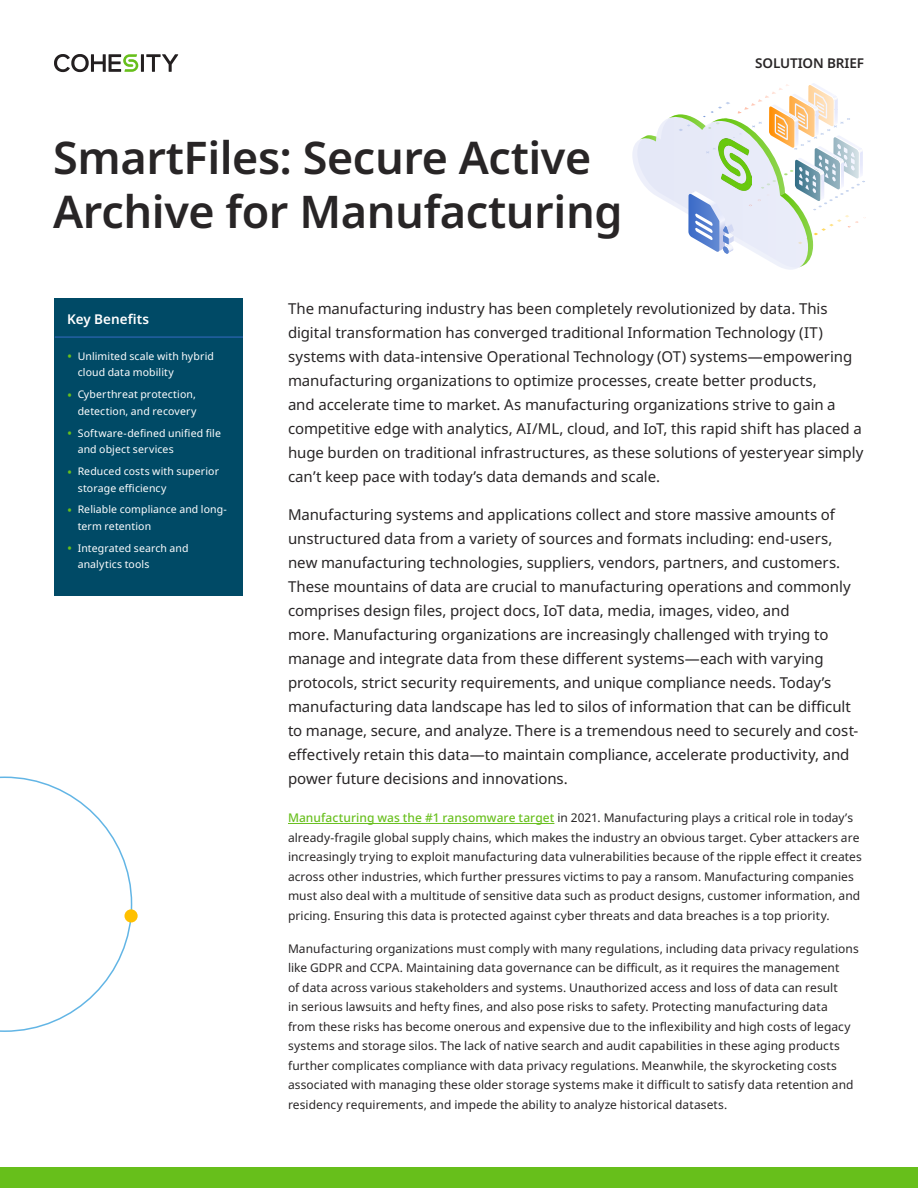
<style>
.page{position:relative;width:918px;height:1188px;background:#fff}
.page>*{position:absolute;margin:0;border:0;box-sizing:border-box;transform-origin:0 0}
.Title_1{font:600 45px/54px "Noto Sans";letter-spacing:-.01em;color:#282526}
.Intro_Text{font:15px/24px "Noto Sans";letter-spacing:-.005em;color:#282526}
.t1{font:600 13.5px "Noto Sans";letter-spacing:-.01em;color:#282526}
.Sidebar_title{font:600 13.5px "Noto Sans";letter-spacing:.005em;color:#fff}
.Body{font:12px/19.5px "Noto Sans";letter-spacing:.005em;color:#282526}
.t2{font:10.5px/16.5px "Noto Sans";letter-spacing:.01em;color:#fff}
.s1{font-size:13.5px;color:#67bf1b}
.s2{font-weight:500;color:#6ac020}
</style>
<div class="page">
<svg style="left:0;top:777px;width:132px;height:255px"></svg>
<hr style="left:288px;top:823px;width:266px;height:1px;background:#6ac020">
<div style="left:0;top:1167px;width:918px;height:21px;background:#67bf1b"></div>
<div style="left:125px;top:909px;width:13px;height:13px;background:#ffc000;border-radius:50%"></div>
<hr style="left:141px;top:54px;width:3px;height:18px;background:#231f20">
<svg style="left:146px;top:54px;width:32px;height:18px"></svg>
<svg style="left:54px;top:54px;width:84px;height:18px"></svg>
<div style="left:54px;top:298px;width:189px;height:297px;background:#004a66"></div>
<hr style="left:55px;top:337px;width:188px;height:1px;background:#376bc3">
<svg style="left:632px;top:83px;width:234px;height:187px"></svg>
<img style="left:718px;top:138px;width:34px;height:52px">
<p class="Title_1" style="left:53px;top:132px;width:571px">SmartFiles: Secure Active<br>Archive for Manufacturing</p>
<p class="t1" style="left:755px;top:54px;width:110px">SOLUTION BRIEF</p>
<p class="Sidebar_title" style="left:67px;top:309px;width:83px">Key Benefits</p>
<p class="t2" style="left:78px;top:348px;width:138px;text-indent:-10px"><span class="s1">•</span> Unlimited scale with hybrid cloud data mobility</p>
<p class="t2" style="left:67px;top:386px;width:131px;text-align:right"><span class="s1">•</span> Cyberthreat protection, detection, and recovery</p>
<p class="t2" style="left:78px;top:425px;width:145px;text-indent:-10px"><span class="s1">•</span> Software-defined unified file and object services</p>
<p class="t2" style="left:78px;top:463px;width:143px;text-indent:-10px"><span class="s1">•</span> Reduced costs with superior storage efficiency</p>
<p class="t2" style="left:78px;top:502px;width:151px;text-indent:-10px"><span class="s1">•</span> Reliable compliance and long&shy;term retention</p>
<p class="t2" style="left:78px;top:540px;width:112px;text-indent:-10px"><span class="s1">•</span> Integrated search and analytics tools</p>
<p class="Intro_Text" style="left:288px;top:297px;width:577px">The manufacturing industry has been completely revolutionized by data. This digital transformation has converged traditional Information Technology (IT) systems with data-intensive Operational Technology (OT) systems—empowering manufacturing organizations to optimize processes, create better products,<br>and accelerate time to market. As manufacturing organizations strive to gain a competitive edge with analytics, AI/ML, cloud, and IoT, this rapid shift has placed a huge burden on traditional infrastructures, as these solutions of yesteryear simply can’t keep pace with today’s data demands and scale.</p>
<p class="Intro_Text" style="left:288px;top:503px;width:572px">Manufacturing systems and applications collect and store massive amounts of unstructured data from a variety of sources and formats including: end-users, new manufacturing technologies, suppliers, vendors, partners, and customers.<br>These mountains of data are crucial to manufacturing operations and commonly comprises design files, project docs, IoT data, media, images, video, and<br>more. Manufacturing organizations are increasingly challenged with trying to manage and integrate data from these different systems—each with varying protocols, strict security requirements, and unique compliance needs. Today’s manufacturing data landscape has led to silos of information that can be difficult to manage, secure, and analyze. There is a tremendous need to securely and cost&shy;effectively retain this data—to maintain compliance, accelerate productivity, and power future decisions and innovations.</p>
<p class="Body" style="left:288px;top:808px;width:575px"><span class="s2">Manufacturing was the #1 ransomware target</span> in 2021. Manufacturing plays a critical role in today’s already-fragile global supply chains, which makes the industry an obvious target. Cyber attackers are increasingly trying to exploit manufacturing data vulnerabilities because of the ripple effect it creates across other industries, which further pressures victims to pay a ransom. Manufacturing companies must also deal with a multitude of sensitive data such as product designs, customer information, and pricing. Ensuring this data is protected against cyber threats and data breaches is a top priority.</p>
<p class="Body" style="left:288px;top:939px;width:572px">Manufacturing organizations must comply with many regulations, including data privacy regulations like GDPR and CCPA. Maintaining data governance can be difficult, as it requires the management<br>of data across various stakeholders and systems. Unauthorized access and loss of data can result<br>in serious lawsuits and hefty fines, and also pose risks to safety. Protecting manufacturing data<br>from these risks has become onerous and expensive due to the inflexibility and high costs of legacy systems and storage silos. The lack of native search and audit capabilities in these aging products further complicates compliance with data privacy regulations. Meanwhile, the skyrocketing costs associated with managing these older storage systems make it difficult to satisfy data retention and residency requirements, and impede the ability to analyze historical datasets.</p>
</div>
